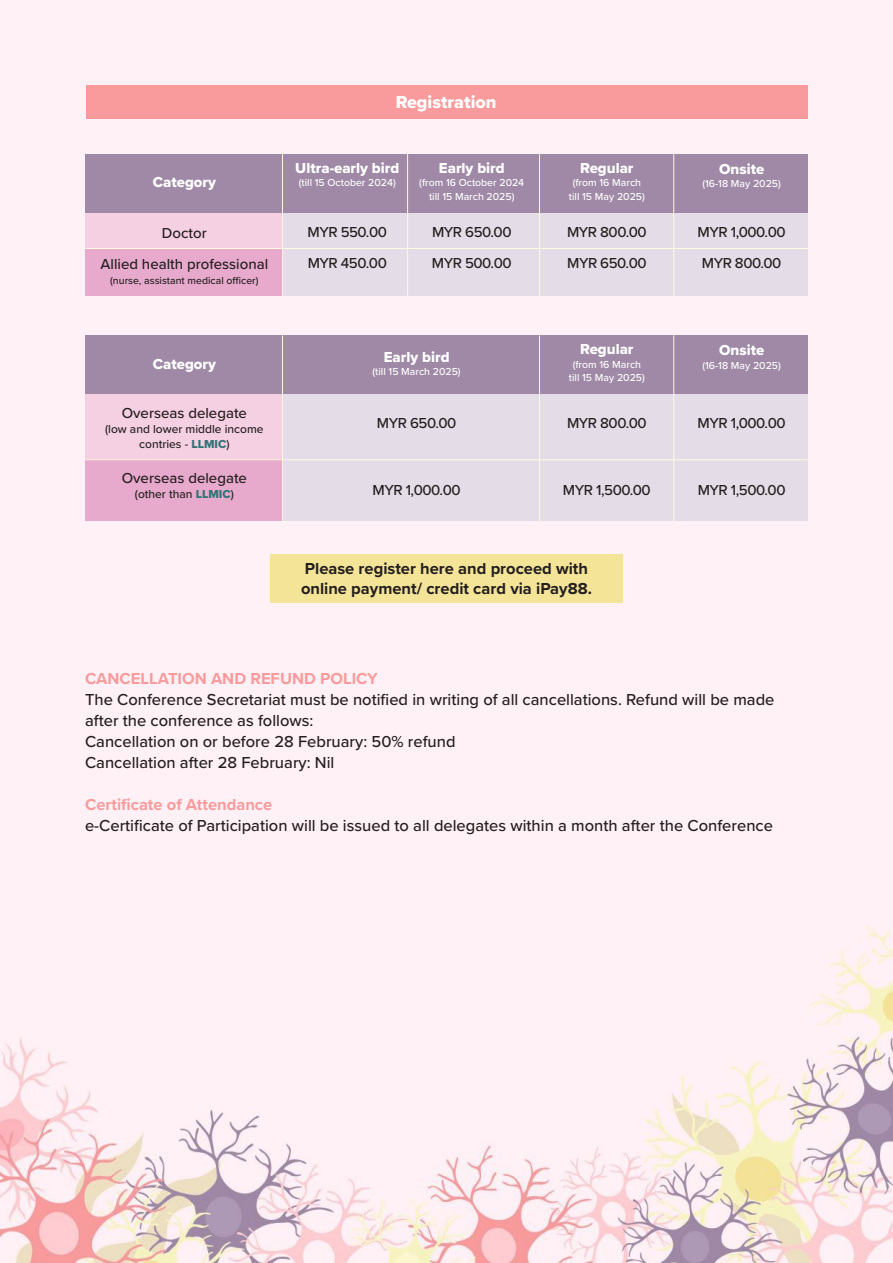
<style>
.page{position:relative;width:893px;height:1263px;background:#fff}
.page>*{position:absolute;margin:0;border:0;box-sizing:border-box;transform-origin:0 0}
.t1{font:18px "Proxima Nova Extrabld";color:#fff}
.t2{font:500 16.5px/21px "Proxima Nova";color:#241f1f}
.t3{font:700 16.5px/19.5px "Proxima Nova";color:#241f1f}
.t4{font:700 16.5px "Proxima Nova";color:#f99b9d}
.t5{font:500 15px/31.5px "Proxima Nova";letter-spacing:-.03em;color:#241f1f}
.t6{font:15px "Proxima Nova Extrabld";color:#fff}
.t7{font:500 15px/31.5px "Proxima Nova";color:#241f1f;text-align:center}
.t8{font:500 12px/15px "Proxima Nova";color:#241f1f;text-align:center}
.t9{font:500 10.5px/13.5px "Proxima Nova";color:#fff;text-align:center}
.t10{font:500 10.5px "Proxima Nova";color:#241f1f}
.s1{font-family:"Proxima Nova Extrabld";font-weight:400;color:#327375}
</style>
<div class="page">
<img style="left:0;top:0;width:893px;height:1263px">
<div style="left:86px;top:85px;width:721px;height:34px;background:#f99b9d"></div>
<div style="left:85px;top:198px;width:723px;height:98px;background:#e4dde8"></div>
<div style="left:85px;top:212px;width:197px;height:37px;background:#f5cfe2"></div>
<div style="left:85px;top:154px;width:723px;height:58px;background:#9f89a6"></div>
<div style="left:85px;top:249px;width:197px;height:47px;background:#e7aacd"></div>
<hr style="left:85px;top:248px;width:723px;height:1px;background:#fef9e1">
<hr style="left:282px;top:154px;width:1px;height:142px;background:#fef9e1">
<hr style="left:539px;top:154px;width:1px;height:142px;background:#fef9e1">
<hr style="left:673px;top:154px;width:1px;height:142px;background:#fef9e1">
<hr style="left:407px;top:154px;width:1px;height:142px;background:#fef9e1">
<div style="left:85px;top:379px;width:723px;height:142px;background:#e4dde8"></div>
<div style="left:85px;top:394px;width:197px;height:66px;background:#f5cfe2"></div>
<div style="left:85px;top:335px;width:723px;height:59px;background:#9f89a6"></div>
<div style="left:85px;top:460px;width:197px;height:61px;background:#e7aacd"></div>
<hr style="left:85px;top:459px;width:723px;height:1px;background:#fef9e1">
<hr style="left:282px;top:335px;width:1px;height:186px;background:#fef9e1">
<hr style="left:539px;top:335px;width:1px;height:186px;background:#fef9e1">
<hr style="left:673px;top:335px;width:1px;height:186px;background:#fef9e1">
<div style="left:270px;top:554px;width:352px;height:48px;background:#f4e498"></div>
<p class="t6" style="left:153px;top:171px;width:65px">Category</p>
<p class="t7" style="left:101px;top:217px;width:169px">Doctor<br>Allied health professional</p>
<p class="t10" style="left:110px;top:273px;width:150px">(nurse, assistant medical officer)</p>
<p class="t6" style="left:153px;top:353px;width:65px">Category</p>
<p class="t7" style="left:122px;top:397px;width:127px">Overseas delegate</p>
<p class="t8" style="left:105px;top:421px;width:160px">(low and lower middle income contries - <span class="s1">LLMIC</span>)</p>
<p class="t7" style="left:122px;top:462px;width:127px">Overseas delegate</p>
<p class="t8" style="left:135px;top:486px;width:100px">(other than <span class="s1">LLMIC</span>)</p>
<p class="t1" style="left:396px;top:88px;width:102px">Registration</p>
<p class="t6" style="left:295px;top:156px;width:106px">Ultra-early bird</p>
<p class="t9" style="left:299px;top:175px;width:98px">(till 15 October 2024)</p>
<p class="t5" style="left:308px;top:215px;width:81px">MYR 550.00<br>MYR 450.00</p>
<p class="t6" style="left:439px;top:156px;width:67px">Early bird</p>
<p class="t9" style="left:419px;top:175px;width:106px">(from 16 October 2024 till 15 March 2025)</p>
<p class="t5" style="left:432px;top:215px;width:81px">MYR 650.00<br>MYR 500.00</p>
<p class="t6" style="left:384px;top:345px;width:67px">Early bird</p>
<p class="t9" style="left:373px;top:364px;width:90px">(till 15 March 2025)</p>
<p class="t5" style="left:377px;top:406px;width:81px">MYR 650.00</p>
<p class="t5" style="left:373px;top:474px;width:90px">MYR 1,000.00</p>
<p class="t6" style="left:580px;top:156px;width:55px">Regular</p>
<p class="t9" style="left:569px;top:175px;width:77px">(from 16 March till 15 May 2025)</p>
<p class="t5" style="left:567px;top:215px;width:81px">MYR 800.00<br>MYR 650.00</p>
<p class="t6" style="left:580px;top:338px;width:55px">Regular</p>
<p class="t9" style="left:569px;top:357px;width:77px">(from 16 March till 15 May 2025)</p>
<p class="t5" style="left:567px;top:406px;width:81px">MYR 800.00</p>
<p class="t5" style="left:563px;top:474px;width:89px">MYR 1,500.00</p>
<p class="t3" style="left:301px;top:559px;width:292px">Please register here and proceed with online payment/ credit card via iPay88.</p>
<p class="t6" style="left:719px;top:158px;width:47px">Onsite</p>
<p class="t9" style="left:702px;top:177px;width:80px">(16-18 May 2025)</p>
<p class="t5" style="left:698px;top:215px;width:90px">MYR 1,000.00<br>MYR 800.00</p>
<p class="t6" style="left:719px;top:339px;width:47px">Onsite</p>
<p class="t9" style="left:702px;top:358px;width:80px">(16-18 May 2025)</p>
<p class="t5" style="left:698px;top:406px;width:90px">MYR 1,000.00</p>
<p class="t5" style="left:698px;top:474px;width:89px">MYR 1,500.00</p>
<p class="t4" style="left:85px;top:667px;width:294px">CANCELLATION AND REFUND POLICY</p>
<p class="t2" style="left:85px;top:689px;width:691px">The Conference Secretariat must be notified in writing of all cancellations. Refund will be made after the conference as follows:<br>Cancellation on or before 28 February: 50% refund<br>Cancellation after 28 February: Nil</p>
<p class="t4" style="left:85px;top:793px;width:189px">Certificate of Attendance</p>
<p class="t2" style="left:85px;top:815px;width:689px">e-Certificate of Participation will be issued to all delegates within a month after the Conference</p>
</div>
